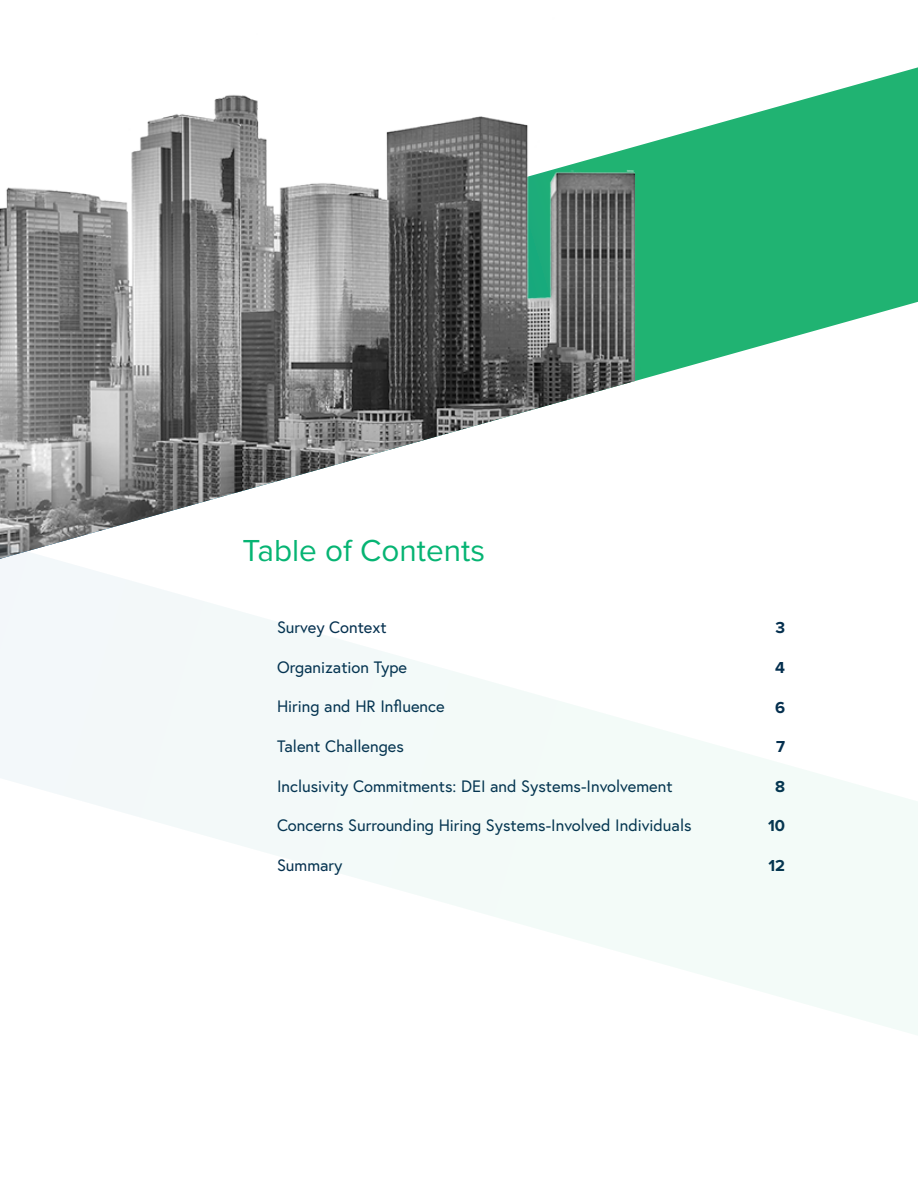
<style>
.page{position:relative;width:918px;height:1188px;background:#fff}
.page>*{position:absolute;margin:0;border:0;box-sizing:border-box;transform-origin:0 0}
.t1{font:31.5px "Proxima Nova";color:#06b473}
.t2{font:16.5px "Europa";color:#05304f}
.t3{font:700 16.5px "Proxima Nova";color:#05304f}
</style>
<div class="page">
<svg style="left:635px;top:67px;width:283px;height:314px"></svg>
<img style="left:0;top:95px;width:635px;height:441px">
<svg style="left:0;top:536px;width:918px;height:492px"></svg>
<svg style="left:891px;top:1024px;width:27px;height:11px"></svg>
<p class="t1" style="left:242px;top:527px;width:244px">Table of Contents</p>
<p class="t2" style="left:277px;top:617px;width:111px">Survey Context</p>
<p class="t2" style="left:277px;top:657px;width:132px">Organization Type</p>
<p class="t2" style="left:277px;top:696px;width:169px">Hiring and HR Influence</p>
<p class="t2" style="left:277px;top:736px;width:128px">Talent Challenges</p>
<p class="t2" style="left:277px;top:775px;width:397px">Inclusivity Commitments: DEI and Systems-Involvement</p>
<p class="t2" style="left:277px;top:815px;width:416px">Concerns Surrounding Hiring Systems-Involved Individuals</p>
<p class="t2" style="left:277px;top:855px;width:67px">Summary</p>
<p class="t3" style="left:775px;top:616px;width:11px">3</p>
<p class="t3" style="left:775px;top:655px;width:11px">4</p>
<p class="t3" style="left:775px;top:695px;width:12px">6</p>
<p class="t3" style="left:776px;top:734px;width:10px">7</p>
<p class="t3" style="left:775px;top:774px;width:11px">8</p>
<p class="t3" style="left:768px;top:814px;width:19px">10</p>
<p class="t3" style="left:768px;top:853px;width:18px">12</p>
</div>
